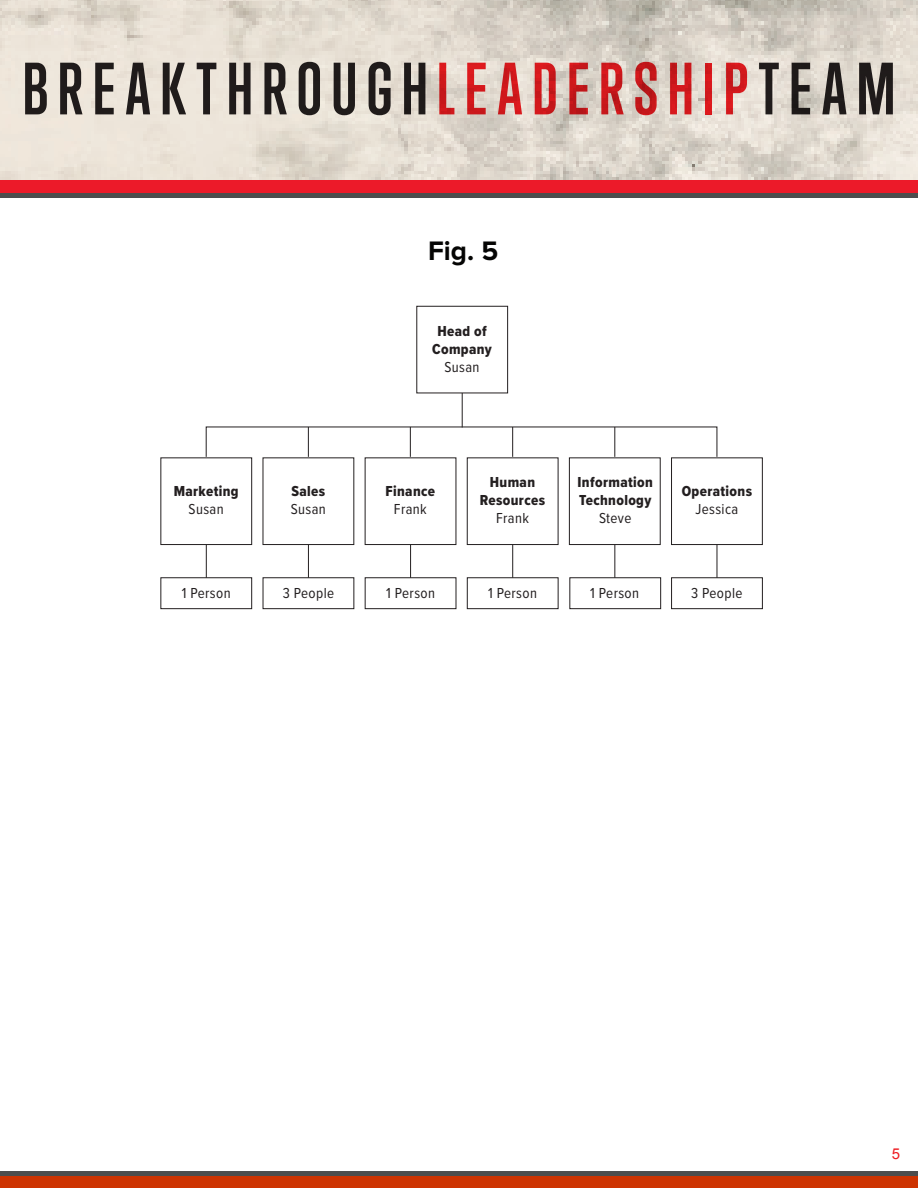
<style>
.page{position:relative;width:918px;height:1188px;background:#fff}
.page>*{position:absolute;margin:0;border:0;box-sizing:border-box;transform-origin:0 0}
.t1{font:700 67.5px "Trump Gothic Pro";letter-spacing:.14em;color:#231f20}
.t2{font:700 27.75px "Proxima Nova";color:#050504}
.t3{font:15px/18px "Proxima Nova Cond Extrabld";letter-spacing:.025em;color:#231f20;text-align:center}
.t4{font:15px "Proxima Nova Cond";letter-spacing:.025em;color:#231f20}
.t5{font:15px "Arial";color:#ee1d23}
.s1{color:#ee1d23}
.s2{font-family:"Proxima Nova Cond"}
</style>
<div class="page">
<svg style="left:0;top:192px;width:918px;height:6px;background:#674447"></svg>
<div style="left:0;top:158px;width:918px;height:34px;background:#ec1a29"></div>
<div style="left:0;top:1171px;width:918px;height:9px;background:#4d4d4d"></div>
<div style="left:0;top:1176px;width:918px;height:12px;background:#cd3301"></div>
<img style="left:0;top:0;width:918px;height:180px">
<div style="left:160px;top:457px;width:92px;height:88px;border:1px solid #231f20"></div>
<div style="left:160px;top:577px;width:92px;height:32px;border:1px solid #231f20"></div>
<div style="left:263px;top:577px;width:91px;height:32px;border:1px solid #231f20"></div>
<div style="left:365px;top:577px;width:91px;height:32px;border:1px solid #231f20"></div>
<div style="left:467px;top:577px;width:92px;height:32px;border:1px solid #231f20"></div>
<div style="left:569px;top:577px;width:92px;height:32px;border:1px solid #231f20"></div>
<div style="left:671px;top:577px;width:92px;height:32px;border:1px solid #231f20"></div>
<div style="left:671px;top:457px;width:92px;height:88px;border:1px solid #231f20"></div>
<div style="left:569px;top:457px;width:92px;height:88px;border:1px solid #231f20"></div>
<div style="left:467px;top:457px;width:91px;height:88px;border:1px solid #231f20"></div>
<div style="left:416px;top:306px;width:92px;height:87px;border:1px solid #231f20"></div>
<hr style="left:614px;top:427px;width:1px;height:30px;background:#231f20">
<hr style="left:512px;top:427px;width:1px;height:30px;background:#231f20">
<hr style="left:410px;top:427px;width:1px;height:30px;background:#231f20">
<hr style="left:308px;top:427px;width:1px;height:30px;background:#231f20">
<hr style="left:462px;top:393px;width:1px;height:34px;background:#231f20">
<hr style="left:206px;top:545px;width:1px;height:33px;background:#231f20">
<hr style="left:308px;top:545px;width:1px;height:33px;background:#231f20">
<hr style="left:410px;top:545px;width:1px;height:33px;background:#231f20">
<hr style="left:512px;top:545px;width:1px;height:33px;background:#231f20">
<hr style="left:614px;top:545px;width:1px;height:33px;background:#231f20">
<hr style="left:717px;top:545px;width:1px;height:33px;background:#231f20">
<h1 class="t1" style="left:22px;top:48px;width:875px">BREAKTHROUGH<span class="s1">LEADERSHIP</span>TEAM</h1>
<p class="t2" style="left:428px;top:238px;width:72px">Fig. 5</p>
<p class="t3" style="left:174px;top:482px;width:67px">Marketing<br><span class="s2">Susan</span></p>
<p class="t3" style="left:432px;top:322px;width:61px">Head of<br>Company<br><span class="s2">Susan</span></p>
<p class="t3" style="left:291px;top:482px;width:37px;text-align:left">Sales<br><span class="s2">Susan</span></p>
<p class="t3" style="left:385px;top:482px;width:51px">Finance<br><span class="s2">Frank</span></p>
<p class="t3" style="left:480px;top:473px;width:67px">Human<br>Resources<br><span class="s2">Frank</span></p>
<p class="t3" style="left:578px;top:473px;width:77px">Information<br>Technology<br><span class="s2">Steve</span></p>
<p class="t3" style="left:682px;top:482px;width:72px">Operations<br><span class="s2">Jessica</span></p>
<p class="t4" style="left:182px;top:582px;width:50px">1 Person</p>
<p class="t4" style="left:283px;top:582px;width:53px">3 People</p>
<p class="t4" style="left:386px;top:582px;width:50px">1 Person</p>
<p class="t4" style="left:488px;top:582px;width:50px">1 Person</p>
<p class="t4" style="left:590px;top:582px;width:50px">1 Person</p>
<p class="t4" style="left:691px;top:582px;width:53px">3 People</p>
<p class="t5" style="left:892px;top:1144px;width:10px">5</p>
</div>
